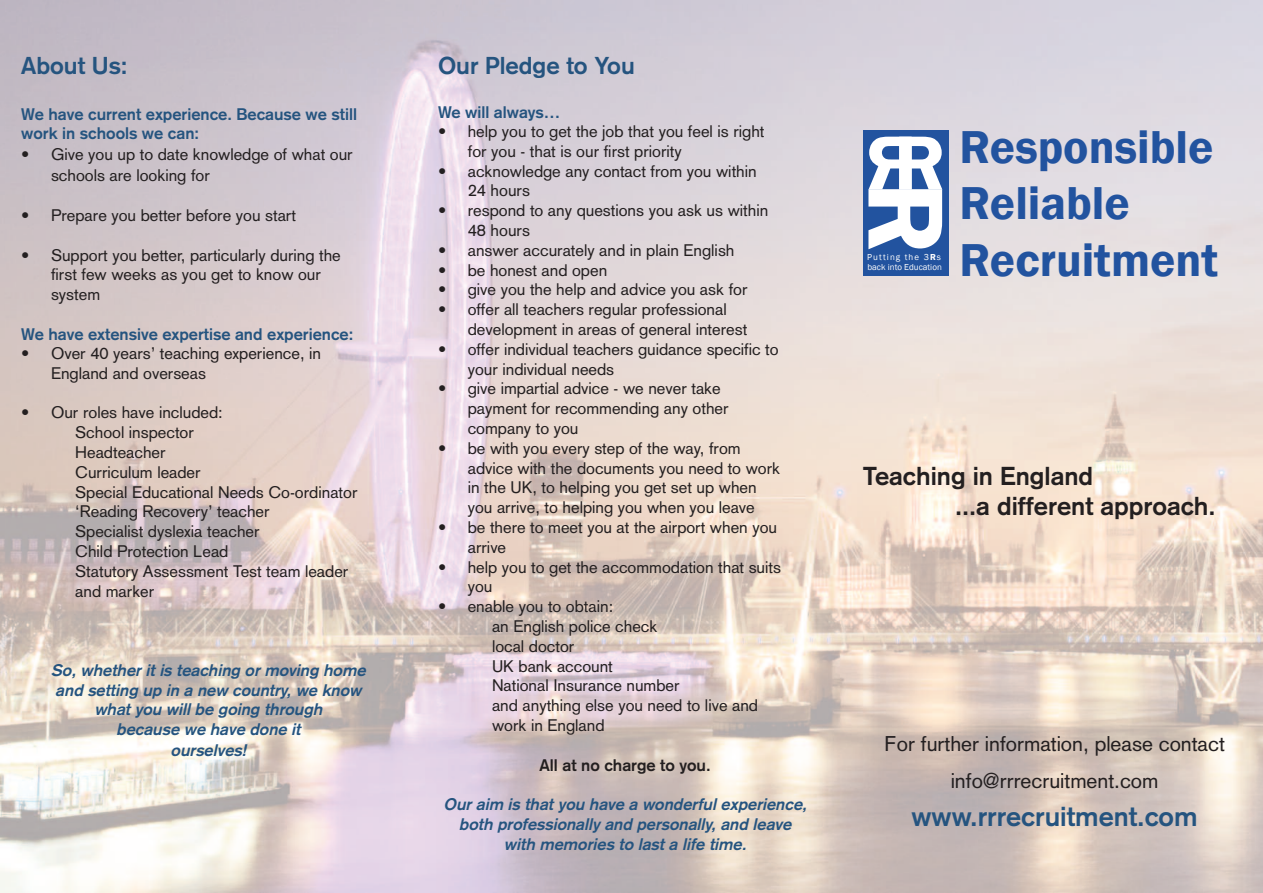
<style>
.page{position:relative;width:1263px;height:893px;background:#fff}
.page>*{position:absolute;margin:0;border:0;box-sizing:border-box;transform-origin:0 0}
.t1{font:110.55px "Franklin Gothic Demi+ZNYFMW";color:#fff}
.t2{font:79.05px "Franklin Gothic Demi+ZNYFMW";color:#fff}
.t3{font:47.4px/56.6px "Franklin Gothic Demi+ZNYFMW";color:#22539f}
.t4{font:700 27px "Akzidenz Grotesk";color:#25547f}
.t5{font:700 25.5px/30.6px "Akzidenz Grotesk";color:#231f20}
.t6{font:700 24px "Akzidenz Grotesk";color:#25547f}
.t7{font:21px/37.5px "Akzidenz Grotesk";color:#231f20;text-align:center}
.t8{font:16.5px/19.8px "Akzidenz Grotesk";color:#231f20}
.t9{font:italic 700 16.5px/20.1px "Akzidenz Grotesk";color:#25547f;text-align:center}
.t10{font:700 16.5px/19.8px "Akzidenz Grotesk";color:#25547f}
.t11{font:700 16.5px "Akzidenz Grotesk";color:#231f20}
.t12{font:8.85px/10.1px "Franklin Gothic Book+BUDWUB";color:#fff}
.s1{font-family:"Franklin Gothic Demi+ZNYFMW"}
</style>
<div class="page">
<img style="left:0;top:0;width:1263px;height:893px">
<div style="left:862px;top:130px;width:86px;height:146px;background:#22539f"></div>
<h3 class="t6" style="left:21px;top:57px;width:108px">About Us:</h3>
<p class="t10" style="left:21px;top:105px;width:337px">We have current experience. Because we still work in schools we can:</p>
<p class="t8" style="left:51px;top:146px;width:303px;line-height:21px;text-indent:-30px">• Give you up to date knowledge of what our schools are looking for</p>
<p class="t8" style="left:21px;top:207px;width:276px">• Prepare you better before you start</p>
<p class="t8" style="left:51px;top:247px;width:291px;text-indent:-30px">• Support you better, particularly during the first few weeks as you get to know our system</p>
<p class="t10" style="left:21px;top:325px;width:334px">We have extensive expertise and experience:</p>
<p class="t8" style="left:51px;top:345px;width:272px;text-indent:-30px">• Over 40 years’ teaching experience, in<br>England and overseas</p>
<p class="t8" style="left:75px;top:404px;width:284px;text-indent:-54px">• Our roles have included:<br>School inspector<br>Headteacher<br>Curriculum leader<br>Special Educational Needs Co-ordinator ‘Reading Recovery’ teacher<br>Specialist dyslexia teacher<br>Child Protection Lead<br>Statutory Assessment Test team leader and marker</p>
<p class="t9" style="left:51px;top:661px;width:319px">So, whether it is teaching or moving home and setting up in a new country, we know what you will be going through<br>because we have done it<br>ourselves!</p>
<h3 class="t6" style="left:438px;top:57px;width:198px">Our Pledge to You</h3>
<p class="t10" style="left:438px;top:103px;width:124px">We will always…</p>
<p class="t8" style="left:468px;top:123px;width:298px;text-indent:-30px">• help you to get the job that you feel is right for you - that is our first priority</p>
<p class="t8" style="left:468px;top:163px;width:290px;text-indent:-30px">• acknowledge any contact from you within<br>24 hours</p>
<p class="t8" style="left:468px;top:202px;width:302px;text-indent:-30px">• respond to any questions you ask us within<br>48 hours</p>
<p class="t8" style="left:438px;top:242px;width:298px">• answer accurately and in plain English</p>
<p class="t8" style="left:438px;top:262px;width:171px">• be honest and open</p>
<p class="t8" style="left:438px;top:281px;width:311px">• give you the help and advice you ask for</p>
<p class="t8" style="left:468px;top:301px;width:281px;text-indent:-30px">• offer all teachers regular professional development in areas of general interest</p>
<p class="t8" style="left:468px;top:341px;width:312px;text-indent:-30px">• offer individual teachers guidance specific to your individual needs</p>
<p class="t8" style="left:468px;top:380px;width:262px;text-indent:-30px">• give impartial advice - we never take payment for recommending any other company to you</p>
<p class="t8" style="left:468px;top:440px;width:314px;text-indent:-30px">• be with you every step of the way, from advice with the documents you need to work in the UK, to helping you get set up when you arrive, to helping you when you leave</p>
<p class="t8" style="left:468px;top:519px;width:311px;text-indent:-30px">• be there to meet you at the airport when you arrive</p>
<p class="t8" style="left:468px;top:559px;width:315px;text-indent:-30px">• help you to get the accommodation that suits you</p>
<p class="t8" style="left:492px;top:598px;width:268px;text-indent:-54px">• enable you to obtain:<br>an English police check<br>local doctor<br>UK bank account<br>National Insurance number<br>and anything else you need to live and work in England</p>
<p class="t11" style="left:540px;top:759px;width:173px">All at no charge to you.</p>
<p class="t9" style="left:443px;top:796px;width:368px">Our aim is that you have a wonderful experience, both professionally and personally, and leave with memories to last a life time.</p>
<h2 class="t2" style="left:894px;top:117px;width:53px">R</h2>
<h3 class="t3" style="left:959px;top:118px;width:260px">Responsible<br>Reliable<br>Recruitment</h3>
<h1 class="t1" style="left:970px;top:182px;width:74px;rotate:90deg">R</h1>
<p class="t12" style="left:867px;top:252px;width:76px">Putting the 3<span class="s1">R</span>s back into Education</p>
<h3 class="t5" style="left:955px;top:462px;width:262px;text-indent:-92px">Teaching in England<br>...a different approach.</h3>
<p class="t7" style="left:884px;top:727px;width:342px">For further information, please contact info@rrrecruitment.com</p>
<h3 class="t4" style="left:911px;top:807px;width:288px">www.rrrecruitment.com</h3>
</div>
